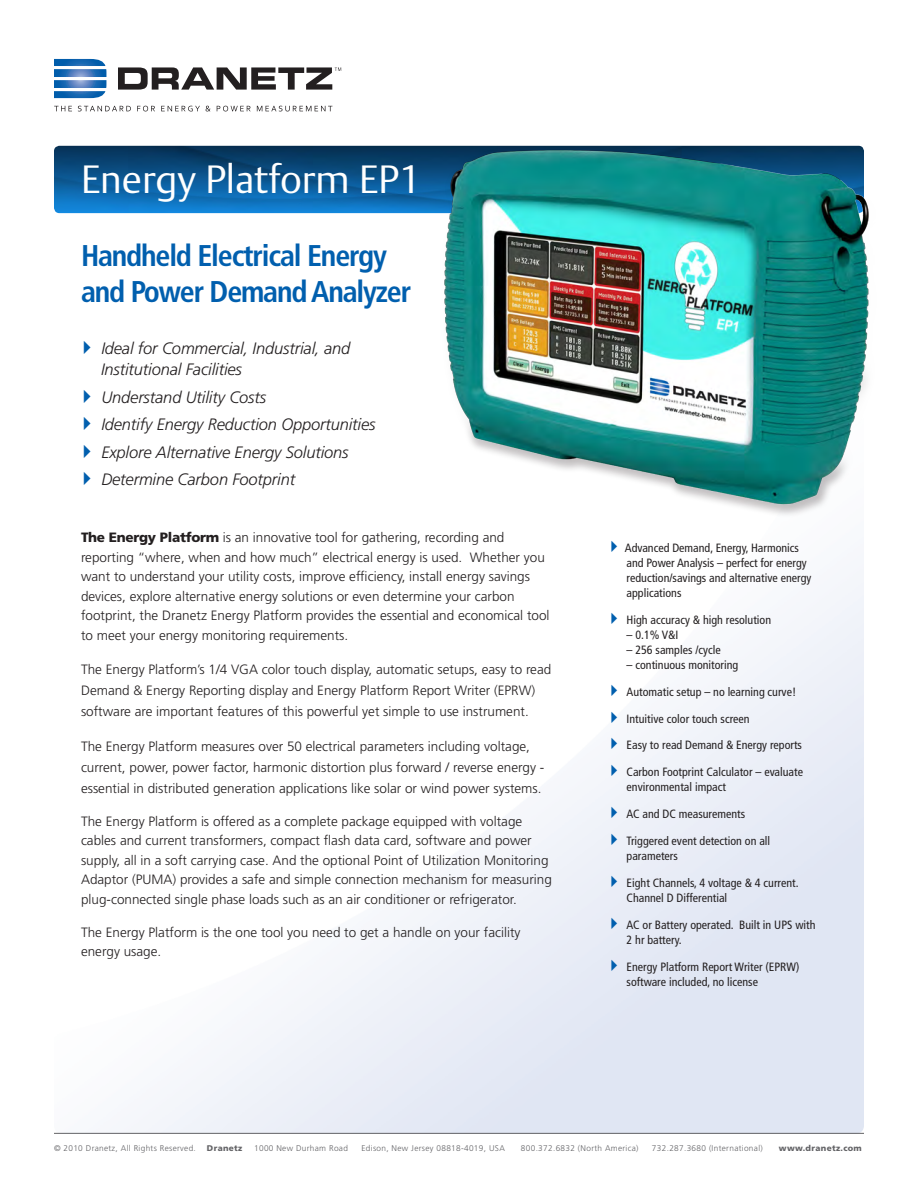
<style>
.page{position:relative;width:918px;height:1188px;background:#fff}
.page>*{position:absolute;margin:0;border:0;box-sizing:border-box;transform-origin:0 0}
.t1{font:39px "DTL Argo TOT Light";color:#fff}
.t2{font:700 condensed 30px/36px "Frutiger LT Std";letter-spacing:-.04em;color:#015fae}
.t3{font:italic 300 16.5px/21px "Frutiger LT Std";letter-spacing:-.01em;color:#231f20}
.body{font:300 13.5px/19.5px "Frutiger LT Std";color:#231f20}
.t4{font:condensed 12px/15px "Frutiger LT Std";color:#231f20}
.t5{font:300 8.25px "Frutiger LT Std";letter-spacing:.04em;color:#636366}
.t6{font:900 8.25px "Frutiger LT Std";letter-spacing:.04em;color:#636366}
.s1{color:#015fae}
.s2{font-weight:900}
</style>
<div class="page">
<svg style="left:54px;top:59px;width:52px;height:39px"></svg>
<svg style="left:54px;top:106px;width:18px;height:5px"></svg>
<svg style="left:78px;top:106px;width:53px;height:5px"></svg>
<svg style="left:137px;top:106px;width:18px;height:5px"></svg>
<svg style="left:161px;top:106px;width:39px;height:5px"></svg>
<svg style="left:206px;top:106px;width:4px;height:5px"></svg>
<svg style="left:217px;top:106px;width:34px;height:5px"></svg>
<svg style="left:257px;top:106px;width:75px;height:5px"></svg>
<svg style="left:118px;top:67px;width:223px;height:23px"></svg>
<img style="left:54px;top:146px;width:322px;height:67px">
<hr style="left:54px;top:1133px;width:810px;height:1px;background:#636366">
<img style="left:376px;top:145px;width:493px;height:397px">
<p class="t1" style="left:81px;top:156px;width:341px">Energy Platform EP1</p>
<p class="t2" style="left:81px;top:237px;width:332px">Handheld Electrical Energy and Power Demand Analyzer</p>
<p class="t3" style="left:101px;top:338px;width:251px;text-indent:-25px"><span class="s1">✔</span> Ideal for Commercial, Industrial, and<br>Institutional Facilities</p>
<p class="t3" style="left:76px;top:387px;width:192px"><span class="s1">✔</span> Understand Utility Costs</p>
<p class="t3" style="left:76px;top:414px;width:301px"><span class="s1">✔</span> Identify Energy Reduction Opportunities</p>
<p class="t3" style="left:76px;top:442px;width:274px"><span class="s1">✔</span> Explore Alternative Energy Solutions</p>
<p class="t3" style="left:76px;top:469px;width:221px"><span class="s1">✔</span> Determine Carbon Footprint</p>
<p class="body" style="left:81px;top:528px;width:470px"><span class="s2">The Energy Platform</span> is an innovative tool for gathering, recording and reporting “where, when and how much” electrical energy is used. Whether you want to understand your utility costs, improve efficiency, install energy savings devices, explore alternative energy solutions or even determine your carbon footprint, the Dranetz Energy Platform provides the essential and economical tool to meet your energy monitoring requirements.</p>
<p class="body" style="left:81px;top:659px;width:472px;line-height:21px">The Energy Platform’s 1/4 VGA color touch display, automatic setups, easy to read<br>Demand &amp; Energy Reporting display and Energy Platform Report Writer (EPRW) software are important features of this powerful yet simple to use instrument.</p>
<p class="body" style="left:81px;top:736px;width:465px;line-height:21px">The Energy Platform measures over 50 electrical parameters including voltage, current, power, power factor, harmonic distortion plus forward / reverse energy - essential in distributed generation applications like solar or wind power systems.</p>
<p class="body" style="left:81px;top:812px;width:472px">The Energy Platform is offered as a complete package equipped with voltage cables and current transformers, compact flash data card, software and power supply, all in a soft carrying case. And the optional Point of Utilization Monitoring Adaptor (PUMA) provides a safe and simple connection mechanism for measuring plug-connected single phase loads such as an air conditioner or refrigerator.</p>
<p class="body" style="left:81px;top:923px;width:441px">The Energy Platform is the one tool you need to get a handle on your facility energy usage.</p>
<p class="t4" style="left:627px;top:540px;width:186px;text-indent:-22px"><span class="s1">✔</span> Advanced Demand, Energy, Harmonics and Power Analysis – perfect for energy reduction/savings and alternative energy applications</p>
<p class="t4" style="left:605px;top:612px;width:168px"><span class="s1">✔</span> High accuracy &amp; high resolution</p>
<p class="t4" style="left:627px;top:627px;width:53px">– 0.1% V&amp;I</p>
<p class="t4" style="left:627px;top:642px;width:96px">– 256 samples /cycle</p>
<p class="t4" style="left:627px;top:657px;width:113px">– continuous monitoring</p>
<p class="t4" style="left:605px;top:684px;width:193px"><span class="s1">✔</span> Automatic setup – no learning curve!</p>
<p class="t4" style="left:605px;top:711px;width:146px"><span class="s1">✔</span> Intuitive color touch screen</p>
<p class="t4" style="left:605px;top:738px;width:199px"><span class="s1">✔</span> Easy to read Demand &amp; Energy reports</p>
<p class="t4" style="left:627px;top:765px;width:178px;text-indent:-22px"><span class="s1">✔</span> Carbon Footprint Calculator – evaluate environmental impact</p>
<p class="t4" style="left:605px;top:807px;width:142px"><span class="s1">✔</span> AC and DC measurements</p>
<p class="t4" style="left:627px;top:833px;width:145px;text-indent:-22px"><span class="s1">✔</span> Triggered event detection on all parameters</p>
<p class="t4" style="left:627px;top:875px;width:174px;text-indent:-22px"><span class="s1">✔</span> Eight Channels, 4 voltage &amp; 4 current.<br>Channel D Differential</p>
<p class="t4" style="left:627px;top:917px;width:190px;text-indent:-22px"><span class="s1">✔</span> AC or Battery operated. Built in UPS with<br>2 hr battery.</p>
<p class="t4" style="left:627px;top:959px;width:174px;text-indent:-22px"><span class="s1">✔</span> Energy Platform Report Writer (EPRW) software included, no license</p>
<p class="t5" style="left:54px;top:1143px;width:143px">© 2010 Dranetz, All Rights Reserved.</p>
<p class="t6" style="left:207px;top:1143px;width:37px">Dranetz</p>
<p class="t5" style="left:254px;top:1143px;width:95px">1000 New Durham Road</p>
<p class="t5" style="left:361px;top:1143px;width:142px">Edison, New Jersey 08818-4019, USA</p>
<p class="t5" style="left:521px;top:1143px;width:119px">800.372.6832 (North America)</p>
<p class="t5" style="left:652px;top:1143px;width:112px">732.287.3680 (International)</p>
<p class="t6" style="left:779px;top:1143px;width:85px">www.dranetz.com</p>
</div>
